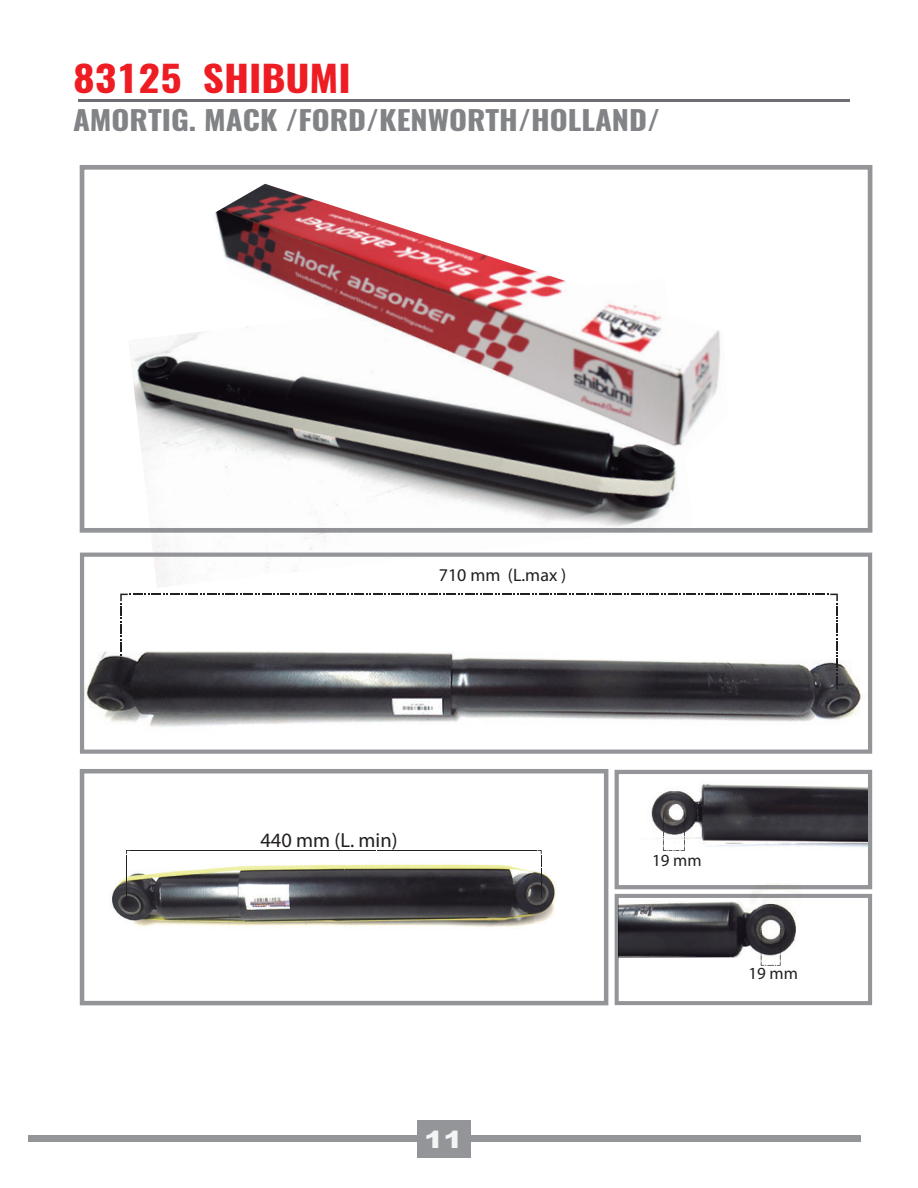
<style>
.page{position:relative;width:918px;height:1188px;background:#fff}
.page>*{position:absolute;margin:0;border:0;box-sizing:border-box;transform-origin:0 0}
.t1{font:700 36px "Oswald";color:#ee1d23;scale:1.14 1}
.t2{font:700 27px "Oswald";color:#818386;scale:1.14 1}
.t3{font:900 23.7px "Arial";color:#f3f4f4;scale:1.22 1}
.t4{font:20.4px "Myriad Pro";color:#231f20}
.t5{font:18px "Myriad Pro";color:#231f20}
.t6{font:16.95px "Myriad Pro";color:#231f20}
</style>
<div class="page">
<div style="left:80px;top:165px;width:792px;height:368px;border:5px solid #939598"></div>
<img style="left:128px;top:331px;width:565px;height:257px">
<img style="left:212px;top:184px;width:508px;height:275px">
<hr style="left:78px;top:99px;width:772px;height:3px;background:#6d6e71">
<img style="left:86px;top:620px;width:787px;height:134px">
<img style="left:111px;top:873px;width:445px;height:54px">
<div style="left:80px;top:769px;width:528px;height:236px;border:4px solid #939598"></div>
<svg style="left:126px;top:850px;width:416px;height:49px"></svg>
<div style="left:80px;top:553px;width:792px;height:201px;border:4px solid #939598"></div>
<svg style="left:120px;top:594px;width:718px;height:98px"></svg>
<img style="left:641px;top:769px;width:227px;height:79px">
<div style="left:615px;top:770px;width:257px;height:119px;border:4px solid #939598"></div>
<div style="left:615px;top:894px;width:257px;height:111px;border:4px solid #939598"></div>
<img style="left:618px;top:884px;width:183px;height:86px">
<svg style="left:663px;top:812px;width:22px;height:39px"></svg>
<svg style="left:761px;top:927px;width:20px;height:39px"></svg>
<div style="left:29px;top:1135px;width:832px;height:7px;background:#939598"></div>
<div style="left:417px;top:1120px;width:53px;height:38px;background:#939598"></div>
<h1 class="t1" style="left:73px;top:54px;width:245px">83125 SHIBUMI</h1>
<p class="t2" style="left:73px;top:102px;width:517px">AMORTIG. MACK /FORD/KENWORTH/HOLLAND/</p>
<p class="t5" style="left:439px;top:564px;width:129px">710 mm (L.max )</p>
<p class="t4" style="left:260px;top:828px;width:139px">440 mm (L. min)</p>
<p class="t3" style="left:424px;top:1123px;width:33px">11</p>
<p class="t6" style="left:652px;top:850px;width:51px">19 mm</p>
<p class="t6" style="left:748px;top:963px;width:51px">19 mm</p>
</div>
